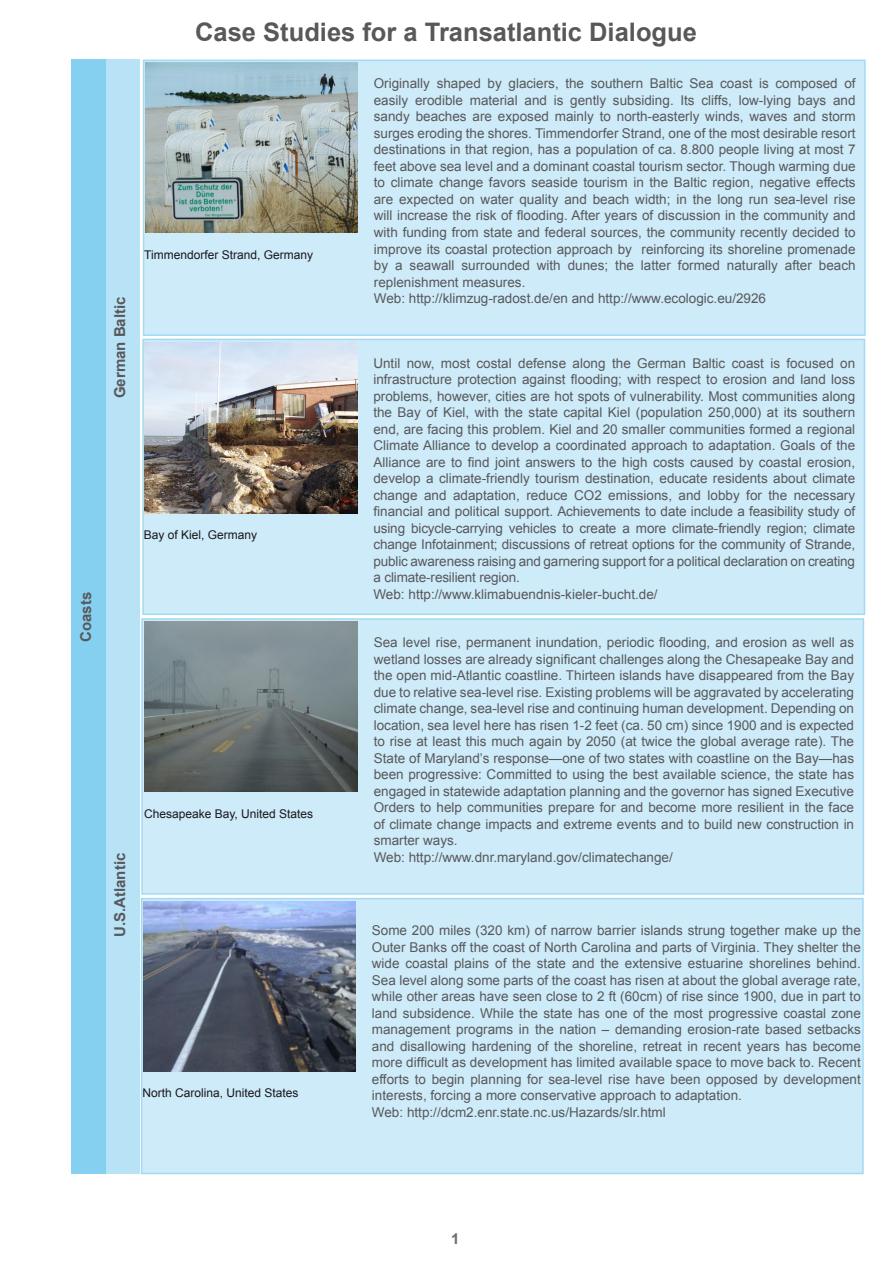
<style>
.page{position:relative;width:893px;height:1263px;background:#fff}
.page>*{position:absolute;margin:0;border:0;box-sizing:border-box;transform-origin:0 0}
.t1{font:700 25.5px "Arial";color:#58585a}
.t2{font:700 15px "Arial";color:#58585a}
.t3{font:700 15px "Arial";color:#6c6c6e}
.t4{font:13.5px/16.5px "Arial";color:#58585a;text-align:justify}
.t5{font:12px "Arial";color:#1a171c}
</style>
<div class="page">
<div style="left:144px;top:60px;width:721px;height:275px;background:#ceebf9"></div>
<div style="left:143px;top:60px;width:723px;height:276px;border:2px solid #a2daf4"></div>
<img style="left:145px;top:63px;width:213px;height:170px">
<div style="left:105px;top:60px;width:34px;height:1114px;background:#b8e2f6"></div>
<div style="left:71px;top:60px;width:34px;height:1114px;background:#85d0f0"></div>
<div style="left:142px;top:619px;width:721px;height:275px;background:#ceebf9"></div>
<div style="left:141px;top:618px;width:723px;height:277px;border:2px solid #a2daf4"></div>
<img style="left:145px;top:621px;width:212px;height:170px">
<div style="left:142px;top:898px;width:721px;height:275px;background:#ceebf9"></div>
<div style="left:141px;top:898px;width:723px;height:276px;border:2px solid #a2daf4"></div>
<img style="left:143px;top:901px;width:213px;height:170px">
<div style="left:143px;top:339px;width:721px;height:275px;background:#ceebf9"></div>
<div style="left:142px;top:339px;width:723px;height:276px;border:2px solid #a2daf4"></div>
<img style="left:145px;top:343px;width:212px;height:170px">
<p class="t2" style="left:76px;top:642px;width:52px;rotate:-90deg">Coasts</p>
<p class="t2" style="left:110px;top:398px;width:103px;rotate:-90deg">German Baltic</p>
<p class="t2" style="left:110px;top:937px;width:86px;rotate:-90deg">U.S.Atlantic</p>
<p class="t1" style="left:195px;top:16px;width:503px">Case Studies for a Transatlantic Dialogue</p>
<p class="t4" style="left:374px;top:76px;width:483px">Originally shaped by glaciers, the southern Baltic Sea coast is composed of easily erodible material and is gently subsiding. Its cliffs, low-lying bays and sandy beaches are exposed mainly to north-easterly winds, waves and storm surges eroding the shores. Timmendorfer Strand, one of the most desirable resort destinations in that region, has a population of ca. 8.800 people living at most 7 feet above sea level and a dominant coastal tourism sector. Though warming due to climate change favors seaside tourism in the Baltic region, negative effects are expected on water quality and beach width; in the long run sea-level rise will increase the risk of flooding. After years of discussion in the community and with funding from state and federal sources, the community recently decided to improve its coastal protection approach by reinforcing its shoreline promenade by a seawall surrounded with dunes; the latter formed naturally after beach replenishment measures.</p>
<p class="t4" style="left:374px;top:290px;width:394px">Web: http://klimzug-radost.de/en and http://www.ecologic.eu/2926</p>
<p class="t5" style="left:144px;top:247px;width:170px">Timmendorfer Strand, Germany</p>
<p class="t5" style="left:144px;top:527px;width:115px">Bay of Kiel, Germany</p>
<p class="t5" style="left:144px;top:805px;width:171px">Chesapeake Bay, United States</p>
<p class="t5" style="left:142px;top:1085px;width:158px">North Carolina, United States</p>
<p class="t4" style="left:373px;top:355px;width:483px">Until now, most costal defense along the German Baltic coast is focused on infrastructure protection against flooding; with respect to erosion and land loss problems, however, cities are hot spots of vulnerability. Most communities along the Bay of Kiel, with the state capital Kiel (population 250,000) at its southern end, are facing this problem. Kiel and 20 smaller communities formed a regional Climate Alliance to develop a coordinated approach to adaptation. Goals of the Alliance are to find joint answers to the high costs caused by coastal erosion, develop a climate-friendly tourism destination, educate residents about climate change and adaptation, reduce CO2 emissions, and lobby for the necessary financial and political support. Achievements to date include a feasibility study of using bicycle-carrying vehicles to create a more climate-friendly region; climate change Infotainment; discussions of retreat options for the community of Strande, public awareness raising and garnering support for a political declaration on creating a climate-resilient region.</p>
<p class="t4" style="left:373px;top:586px;width:286px">Web: http://www.klimabuendnis-kieler-bucht.de/</p>
<p class="t4" style="left:374px;top:634px;width:482px">Sea level rise, permanent inundation, periodic flooding, and erosion as well as wetland losses are already significant challenges along the Chesapeake Bay and the open mid-Atlantic coastline. Thirteen islands have disappeared from the Bay due to relative sea-level rise. Existing problems will be aggravated by accelerating climate change, sea-level rise and continuing human development. Depending on location, sea level here has risen 1-2 feet (ca. 50 cm) since 1900 and is expected to rise at least this much again by 2050 (at twice the global average rate). The State of Maryland’s response—one of two states with coastline on the Bay—has been progressive: Committed to using the best available science, the state has engaged in statewide adaptation planning and the governor has signed Executive Orders to help communities prepare for and become more resilient in the face of climate change impacts and extreme events and to build new construction in smarter ways.</p>
<p class="t4" style="left:374px;top:849px;width:301px">Web: http://www.dnr.maryland.gov/climatechange/</p>
<p class="t4" style="left:372px;top:922px;width:491px">Some 200 miles (320 km) of narrow barrier islands strung together make up the Outer Banks off the coast of North Carolina and parts of Virginia. They shelter the wide coastal plains of the state and the extensive estuarine shorelines behind.<br>Sea level along some parts of the coast has risen at about the global average rate, while other areas have seen close to 2 ft (60cm) of rise since 1900, due in part to land subsidence. While the state has one of the most progressive coastal zone management programs in the nation – demanding erosion-rate based setbacks and disallowing hardening of the shoreline, retreat in recent years has become more difficult as development has limited available space to move back to. Recent efforts to begin planning for sea-level rise have been opposed by development interests, forcing a more conservative approach to adaptation.</p>
<p class="t4" style="left:372px;top:1104px;width:295px">Web: http://dcm2.enr.state.nc.us/Hazards/slr.html</p>
<p class="t3" style="left:451px;top:1229px;width:10px">1</p>
</div>
